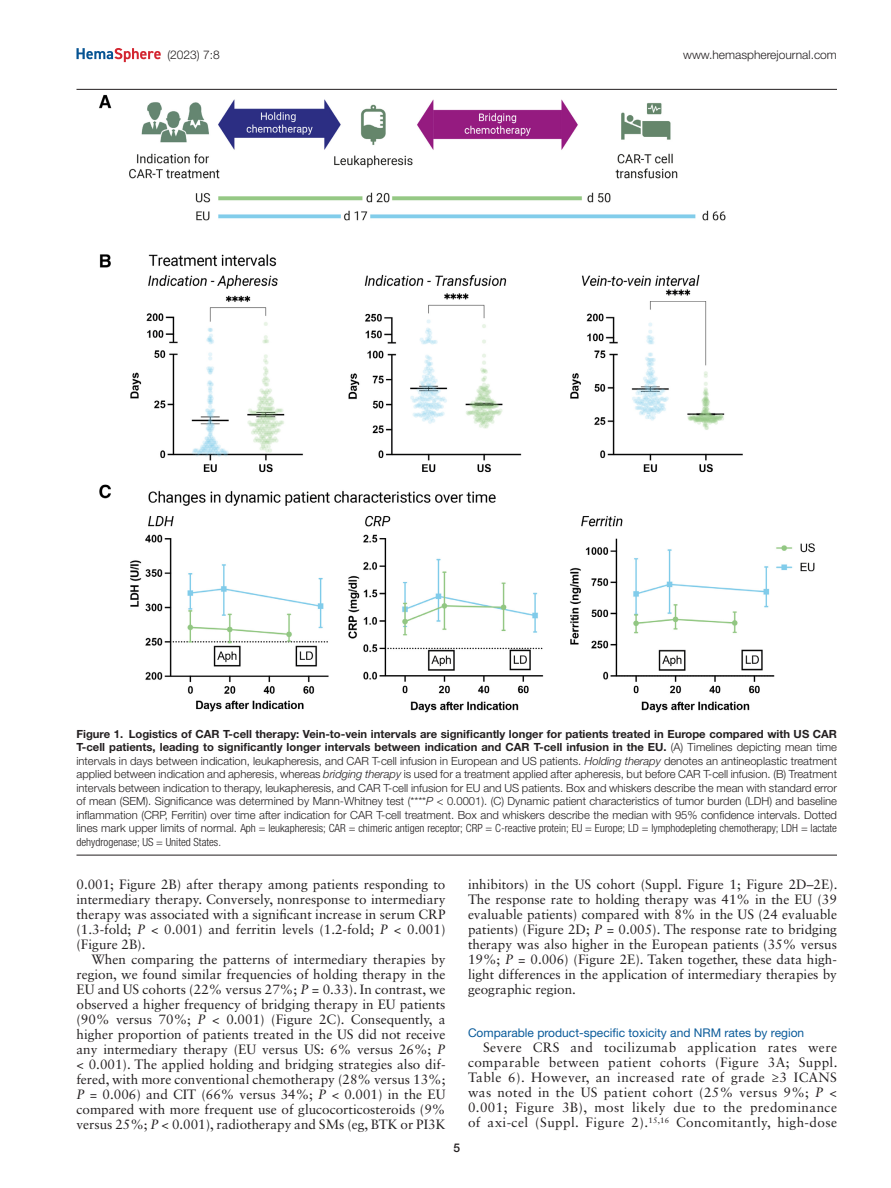
<style>
.page{position:relative;width:891px;height:1188px;background:#fff}
.page>*{position:absolute;margin:0;border:0;box-sizing:border-box;transform-origin:0 0}
.t1{font:13.5px/15px "Sabon LT Std";color:#231f20;text-align:justify}
.t2{font:12px "Helvetica Neue LT Std";color:#0a5b9a}
.t3{font:300 12px "Helvetica Neue LT Std";color:#231f20}
.t4{font:500 12px "Helvetica Neue LT Std";color:#231f20}
.t5{font:300 11.25px/13.5px "Helvetica Neue LT Std";color:#231f20;text-align:justify}
.s1{font-weight:700}
.s2{font-style:italic}
.s3{font-stretch:condensed}
</style>
<div class="page">
<svg style="left:77px;top:48px;width:84px;height:14px"></svg>
<img style="left:99px;top:95px;width:716px;height:618px">
<hr style="left:76px;top:89px;width:761px;height:1px;background:#231f20">
<hr style="left:76px;top:855px;width:761px;height:1px;background:#231f20">
<p class="t3" style="left:167px;top:48px;width:54px">(2023) 7:8</p>
<p class="t3" style="left:683px;top:48px;width:155px">www.hemaspherejournal.com</p>
<p class="t5" style="left:76px;top:727px;width:762px"><span class="s1">Figure 1. Logistics of CAR T-cell therapy: Vein-to-vein intervals are significantly longer for patients treated in Europe compared with US CAR T-cell patients, leading to significantly longer intervals between indication and CAR T-cell infusion in the EU.</span> (A) Timelines depicting mean time intervals in days between indication, leukapheresis, and CAR T-cell infusion in European and US patients. <span class="s2">Holding therapy</span> denotes an antineoplastic treatment applied between indication and apheresis, whereas <span class="s2">bridging therapy</span> is used for a treatment applied after apheresis, but before CAR T-cell infusion. (B) Treatment intervals between indication to therapy, leukapheresis, and CAR T-cell infusion for EU and US patients. Box and whiskers describe the mean with standard error of mean (SEM). Significance was determined by Mann-Whitney test (****<span class="s2">P</span> &lt; 0.0001). (C) Dynamic patient characteristics of tumor burden (LDH) and baseline inflammation (CRP, Ferritin) over time after indication for CAR T-cell treatment. Box and whiskers describe the median with 95% confidence intervals. Dotted lines mark upper limits of normal. <span class="s3">Aph = leukapheresis; CAR = chimeric antigen receptor; CRP = C-reactive protein; EU = Europe; LD = lymphodepleting chemotherapy; LDH = lactate dehydrogenase; US = United States.</span></p>
<p class="t1" style="left:76px;top:876px;width:371px">0.001; Figure 2B) after therapy among patients responding to intermediary therapy. Conversely, nonresponse to intermediary therapy was associated with a significant increase in serum CRP (1.3-fold; <span class="s2">P</span> &lt; 0.001) and ferritin levels (1.2-fold; <span class="s2">P</span> &lt; 0.001) (Figure 2B).</p>
<p class="t1" style="left:76px;top:951px;width:371px;text-indent:15px">When comparing the patterns of intermediary therapies by region, we found similar frequencies of holding therapy in the EU and US cohorts (22% versus 27%; <span class="s2">P</span> = 0.33). In contrast, we observed a higher frequency of bridging therapy in EU patients (90% versus 70%; <span class="s2">P</span> &lt; 0.001) (Figure 2C). Consequently, a higher proportion of patients treated in the US did not receive any intermediary therapy (EU versus US: 6% versus 26%; <span class="s2">P </span>&lt; 0.001). The applied holding and bridging strategies also dif&shy;fered, with more conventional chemotherapy (28% versus 13%; <span class="s2">P</span> = 0.006) and CIT (66% versus 34%; <span class="s2">P</span> &lt; 0.001) in the EU compared with more frequent use of glucocorticosteroids (9% versus 25%; <span class="s2">P</span> &lt; 0.001), radiotherapy and SMs (eg, BTK or PI3K</p>
<p class="t4" style="left:453px;top:1140px;width:8px">5</p>
<p class="t1" style="left:468px;top:876px;width:371px">inhibitors) in the US cohort (Suppl. Figure 1; Figure 2D–2E).<br>The response rate to holding therapy was 41% in the EU (39 evaluable patients) compared with 8% in the US (24 evaluable patients) (Figure 2D; <span class="s2">P</span> = 0.005). The response rate to bridging therapy was also higher in the European patients (35% versus 19%; <span class="s2">P</span> = 0.006) (Figure 2E). Taken together, these data high&shy;light differences in the application of intermediary therapies by geographic region.</p>
<p class="t2" style="left:468px;top:1026px;width:338px">Comparable product-specific toxicity and NRM rates by region</p>
<p class="t1" style="left:468px;top:1040px;width:371px;text-indent:15px">Severe CRS and tocilizumab application rates were comparable between patient cohorts (Figure 3A; Suppl.<br>Table 6). However, an increased rate of grade ≥3 ICANS was noted in the US patient cohort (25% versus 9%; <span class="s2">P</span> &lt; 0.001; Figure 3B), most likely due to the predominance of axi-cel (Suppl. Figure 2).<sup>15,16</sup> Concomitantly, high-dose</p>
</div>
